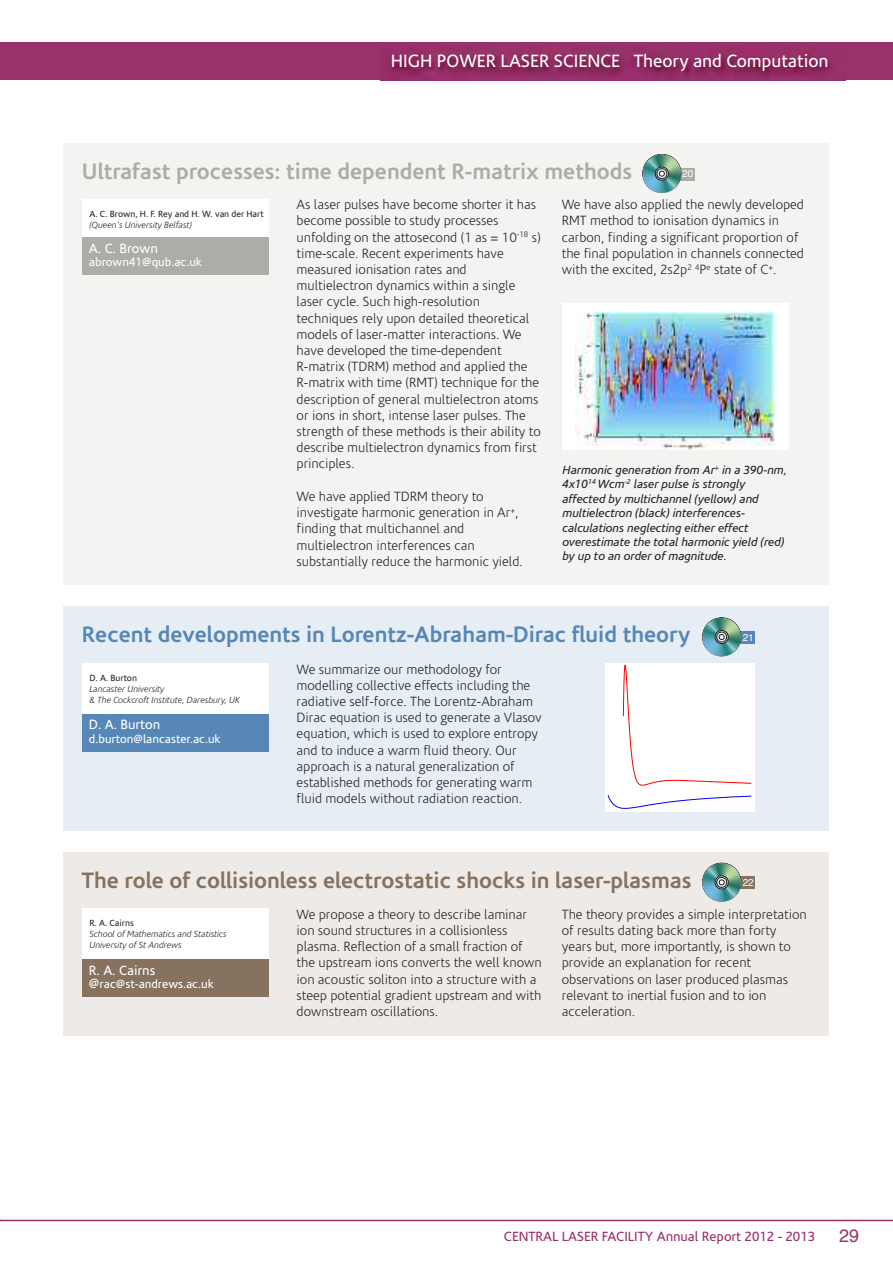
<style>
.page{position:relative;width:893px;height:1263px;background:#fff}
.page>*{position:absolute;margin:0;border:0;box-sizing:border-box;transform-origin:0 0}
.t1{font:700 22.5px "Corisande";color:#877260}
.t2{font:700 22.5px "Corisande";color:#5687b7}
.t3{font:700 22.5px "Corisande";color:#abaea6}
.t4{font:18px "Corisande";color:#fff}
.t5{font:18px "Helvetica";color:#99326a}
.t6{font:300 13.5px/16.2px "Corisande";color:#272627}
.t7{font:13.5px "Corisande";color:#99326a}
.t8{font:13.5px "Corisande";color:#fff}
.t9{font:italic 12px/14.4px "Corisande";color:#272627}
.t10{font:12px "Corisande";color:#fff}
.t11{font:10.05px "Helvetica";color:#fff}
.t12{font:italic 300 9px/10.8px "Corisande";color:#272627}
.t13{font:9px "Corisande";color:#272627}
.s1{font-size:13.5px}
</style>
<div class="page">
<div style="left:0;top:43px;width:893px;height:37px;background:#99326a"></div>
<hr style="left:0;top:1220px;width:893px;height:1px;background:#99326a">
<img style="left:381px;top:55px;width:465px;height:26px">
<div style="left:64px;top:143px;width:765px;height:442px;background:#f3f3f2"></div>
<div style="left:82px;top:199px;width:187px;height:75px;background:#fff"></div>
<div style="left:82px;top:238px;width:187px;height:37px;background:#abaea6"></div>
<div style="left:666px;top:168px;width:28px;height:12px;background:#abaea6"></div>
<svg style="left:642px;top:154px;width:39px;height:39px"></svg>
<div style="left:562px;top:303px;width:226px;height:146px;background:#fff"></div>
<img style="left:576px;top:312px;width:198px;height:137px">
<div style="left:64px;top:607px;width:765px;height:224px;background:#e6edf4"></div>
<div style="left:82px;top:663px;width:187px;height:85px;background:#fff"></div>
<div style="left:82px;top:714px;width:187px;height:38px;background:#5687b7"></div>
<div style="left:726px;top:631px;width:28px;height:13px;background:#5687b7"></div>
<svg style="left:702px;top:617px;width:39px;height:39px"></svg>
<div style="left:605px;top:663px;width:149px;height:148px;background:#fff"></div>
<svg style="left:607px;top:795px;width:145px;height:14px"></svg>
<svg style="left:623px;top:664px;width:129px;height:122px"></svg>
<div style="left:64px;top:852px;width:765px;height:183px;background:#edeae7"></div>
<div style="left:82px;top:909px;width:187px;height:85px;background:#fff"></div>
<div style="left:82px;top:959px;width:187px;height:38px;background:#877260"></div>
<div style="left:726px;top:876px;width:28px;height:13px;background:#877260"></div>
<svg style="left:702px;top:863px;width:39px;height:39px"></svg>
<h2 class="t4" style="left:391px;top:51px;width:439px">HIGH POWER LASER SCIENCE Theory and Computation</h2>
<h1 class="t3" style="left:82px;top:158px;width:552px">Ultrafast processes: time dependent R-matrix methods</h1>
<p class="t6" style="left:297px;top:197px;width:246px">As laser pulses have become shorter it has become possible to study processes unfolding on the attosecond (1 as = 10<sup>-18</sup> s) time-scale. Recent experiments have measured ionisation rates and multielectron dynamics within a single laser cycle. Such high-resolution techniques rely upon detailed theoretical models of laser-matter interactions. We have developed the time-dependent R-matrix (TDRM) method and applied the R-matrix with time (RMT) technique for the description of general multielectron atoms or ions in short, intense laser pulses. The strength of these methods is their ability to describe multielectron dynamics from first principles.</p>
<p class="t6" style="left:297px;top:489px;width:228px">We have applied TDRM theory to investigate harmonic generation in Ar<sup>+</sup>, finding that multichannel and multielectron interferences can substantially reduce the harmonic yield.</p>
<p class="t11" style="left:682px;top:169px;width:13px">20</p>
<p class="t6" style="left:562px;top:197px;width:244px">We have also applied the newly developed RMT method to ionisation dynamics in carbon, finding a significant proportion of the final population in channels connected with the excited, 2s2p<sup>2</sup> <sup>4</sup>P<sup>e</sup> state of C<sup>+</sup>.</p>
<p class="t13" style="left:90px;top:209px;width:176px">A. C. Brown, H. F. Rey and H. W. van der Hart</p>
<p class="t12" style="left:90px;top:219px;width:104px">(Queen's University Belfast)</p>
<p class="t8" style="left:89px;top:241px;width:70px">A. C. Brown</p>
<p class="t10" style="left:89px;top:256px;width:115px">abrown41@qub.ac.uk</p>
<p class="t9" style="left:562px;top:463px;width:226px">Harmonic generation from Ar<sup>+</sup> in a 390-nm, 4x10<sup>14</sup> Wcm<sup>-2</sup> laser pulse is strongly affected by multichannel (yellow) and multielectron (black) interferences&shy;calculations neglecting either effect overestimate the total harmonic yield (red) by up to an order of magnitude.</p>
<h1 class="t2" style="left:82px;top:621px;width:610px">Recent developments in Lorentz-Abraham-Dirac fluid theory</h1>
<p class="t6" style="left:297px;top:661px;width:247px">We summarize our methodology for modelling collective effects including the radiative self-force. The Lorentz-Abraham Dirac equation is used to generate a Vlasov equation, which is used to explore entropy and to induce a warm fluid theory. Our approach is a natural generalization of established methods for generating warm fluid models without radiation reaction.</p>
<p class="t13" style="left:90px;top:673px;width:49px">D. A. Burton</p>
<p class="t12" style="left:90px;top:684px;width:152px">Lancaster University<br>&amp; The Cockcroft Institute, Daresbury, UK</p>
<p class="t8" style="left:89px;top:717px;width:73px">D. A. Burton</p>
<p class="t10" style="left:89px;top:732px;width:133px">d.burton@lancaster.ac.uk</p>
<p class="t11" style="left:743px;top:633px;width:13px">21</p>
<h1 class="t1" style="left:82px;top:867px;width:611px">The role of collisionless electrostatic shocks in laser-plasmas</h1>
<p class="t6" style="left:297px;top:907px;width:247px">We propose a theory to describe laminar ion sound structures in a collisionless plasma. Reflection of a small fraction of the upstream ions converts the well known ion acoustic soliton into a structure with a steep potential gradient upstream and with downstream oscillations.</p>
<p class="t6" style="left:562px;top:907px;width:246px">The theory provides a simple interpretation of results dating back more than forty years but, more importantly, is shown to provide an explanation for recent observations on laser produced plasmas relevant to inertial fusion and to ion acceleration.</p>
<p class="t11" style="left:743px;top:878px;width:13px">22</p>
<p class="t13" style="left:90px;top:918px;width:46px">R. A. Cairns</p>
<p class="t12" style="left:90px;top:929px;width:139px">School of Mathematics and Statistics<br>University of St Andrews</p>
<p class="t8" style="left:89px;top:962px;width:68px">R. A. Cairns</p>
<p class="t10" style="left:89px;top:977px;width:126px"><span class="s1">@</span>rac@st-andrews.ac.uk</p>
<p class="t7" style="left:504px;top:1229px;width:313px">CENTRAL LASER FACILITY Annual Report 2012 - 2013</p>
<h2 class="t5" style="left:839px;top:1228px;width:22px">29</h2>
</div>
